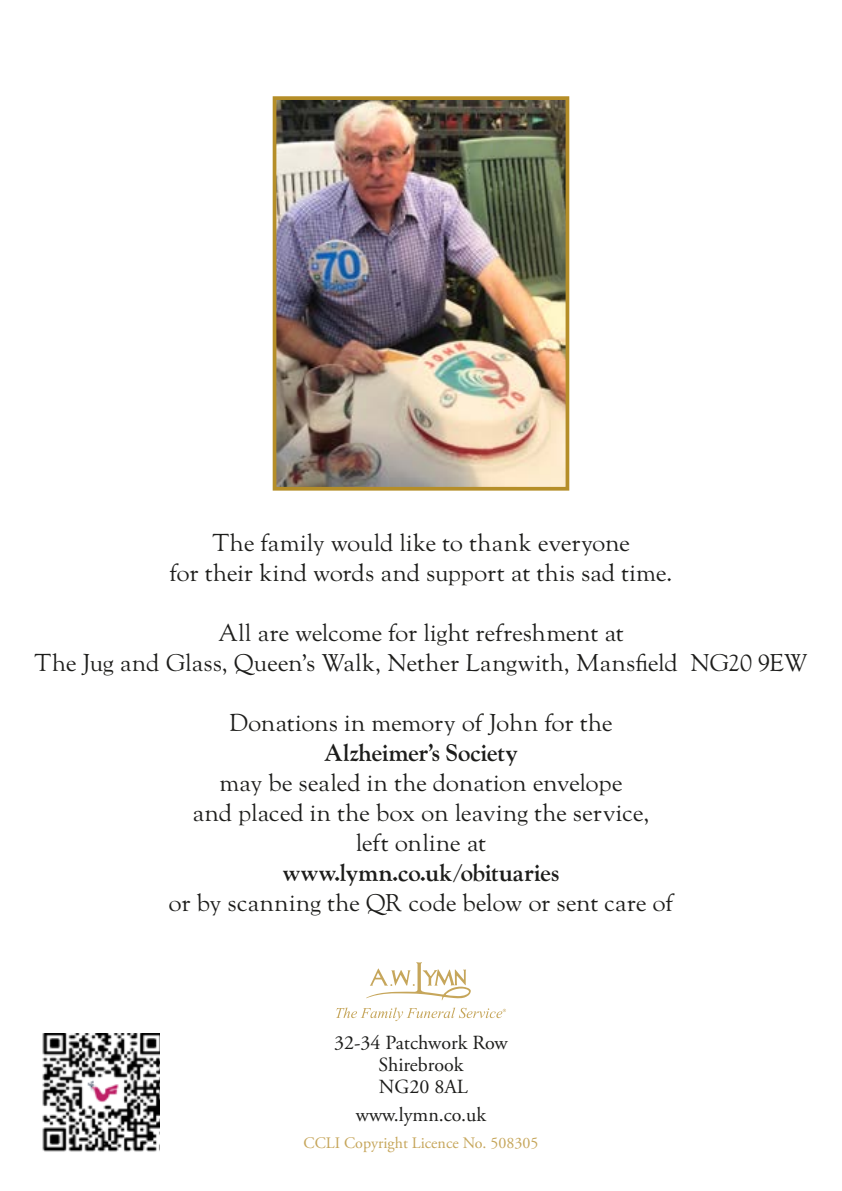
<style>
.page{position:relative;width:842px;height:1191px;background:#fff}
.page>*{position:absolute;margin:0;border:0;box-sizing:border-box;transform-origin:0 0}
.t1{font:24px/30px "LTC Goudy Oldstyle Pro";letter-spacing:-.015em;color:#1d1d1b;text-align:center}
.t2{font:700 24px "LTC Goudy Oldstyle Pro";color:#1d1d1b}
.t3{font:20px/22px "Adobe Garamond Pro";color:#1d1d1b;text-align:center}
.t4{font:16px "Adobe Garamond Pro";color:#c6a65b}
</style>
<div class="page">
<img style="left:278px;top:101px;width:286px;height:384px">
<div style="left:273px;top:96px;width:296px;height:394px;border:4px solid #b58e28"></div>
<svg style="left:336px;top:962px;width:170px;height:59px"></svg>
<img style="left:42px;top:1033px;width:117px;height:119px">
<p class="t1" style="left:170px;top:528px;width:504px">The family would like to thank everyone<br>for their kind words and support at this sad time.</p>
<p class="t1" style="left:34px;top:618px;width:775px">All are welcome for light refreshment at<br>The Jug and Glass, Queen’s Walk, Nether Langwith, Mansfield NG20 9EW</p>
<p class="t1" style="left:229px;top:708px;width:385px">Donations in memory of John for the</p>
<p class="t2" style="left:324px;top:738px;width:195px">Alzheimer’s Society</p>
<p class="t1" style="left:192px;top:768px;width:458px">may be sealed in the donation envelope<br>and placed in the box on leaving the service, left online at</p>
<p class="t2" style="left:283px;top:858px;width:278px">www.lymn.co.uk/obituaries</p>
<p class="t1" style="left:168px;top:888px;width:507px">or by scanning the QR code below or sent care of</p>
<p class="t3" style="left:334px;top:1032px;width:175px">32-34 Patchwork Row<br>Shirebrook<br>NG20 8AL</p>
<p class="t3" style="left:356px;top:1103px;width:132px">www.lymn.co.uk</p>
<p class="t4" style="left:304px;top:1133px;width:236px">CCLI Copyright Licence No. 508305</p>
</div>
